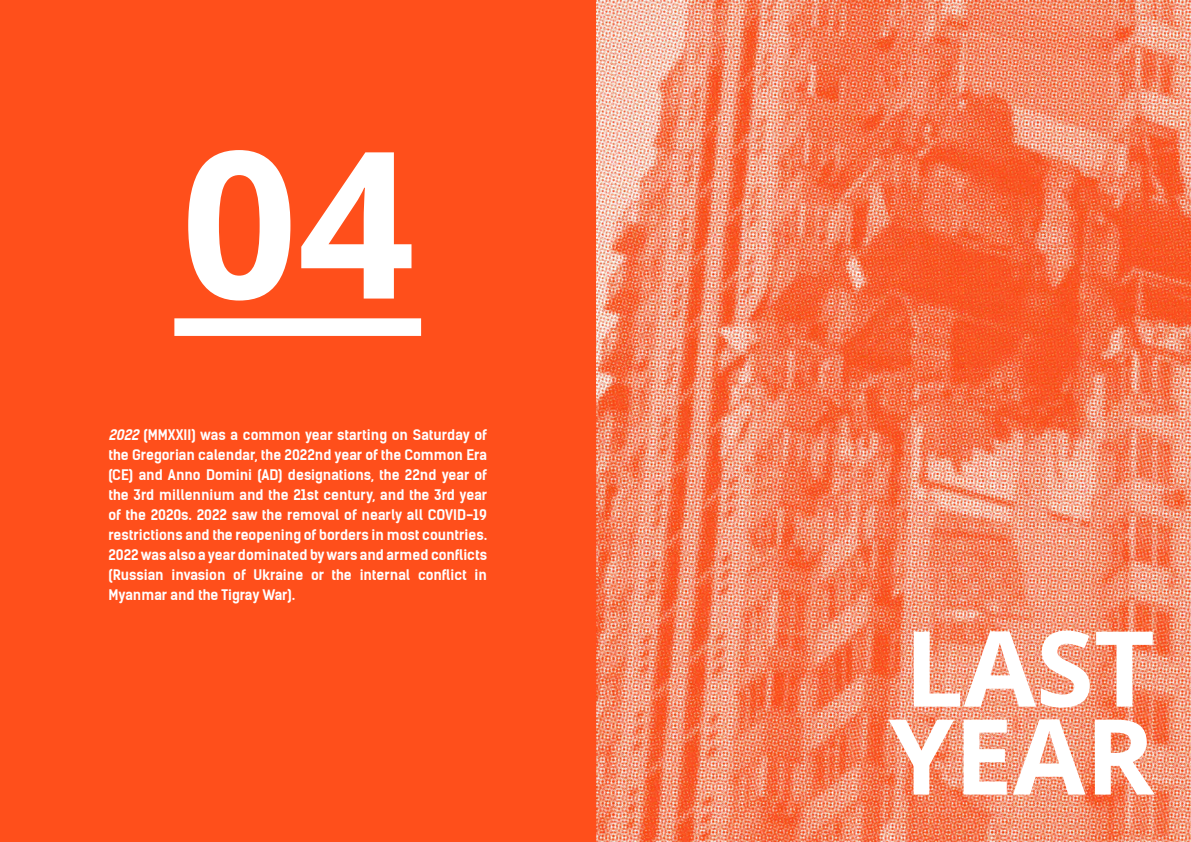
<style>
.page{position:relative;width:1191px;height:842px;background:#fff}
.page>*{position:absolute;margin:0;border:0;box-sizing:border-box;transform-origin:0 0}
.t1{font:700 204.8px "Open Sans";color:#fff}
.t2{font:700 105px/88px "Open Sans";color:#fff}
.t3{font:700 14px/20px "Kelson Sans BG";color:#fff;text-align:justify}
.s1{font-style:italic}
</style>
<div class="page">
<img style="left:595px;top:0;width:596px;height:842px">
<div style="left:0;top:0;width:595px;height:842px;background:#ff4f1b"></div>
<div style="left:174px;top:318px;width:247px;height:18px;background:#fff"></div>
<h1 class="t1" style="left:181px;top:80px;width:235px">04</h1>
<p class="t3" style="left:108px;top:425px;width:380px"><span class="s1">2022</span> (MMXXII) was a common year starting on Saturday of the Gregorian calendar, the 2022nd year of the Common Era (CE) and Anno Domini (AD) designations, the 22nd year of the 3rd millennium and the 21st century, and the 3rd year of the 2020s. 2022 saw the removal of nearly all COVID-19 restrictions and the reopening of borders in most countries.<br>2022 was also a year dominated by wars and armed conflicts (Russian invasion of Ukraine or the internal conflict in Myanmar and the Tigray War).</p>
<h2 class="t2" style="left:888px;top:622px;width:268px">LAST<br>YEAR</h2>
</div>
